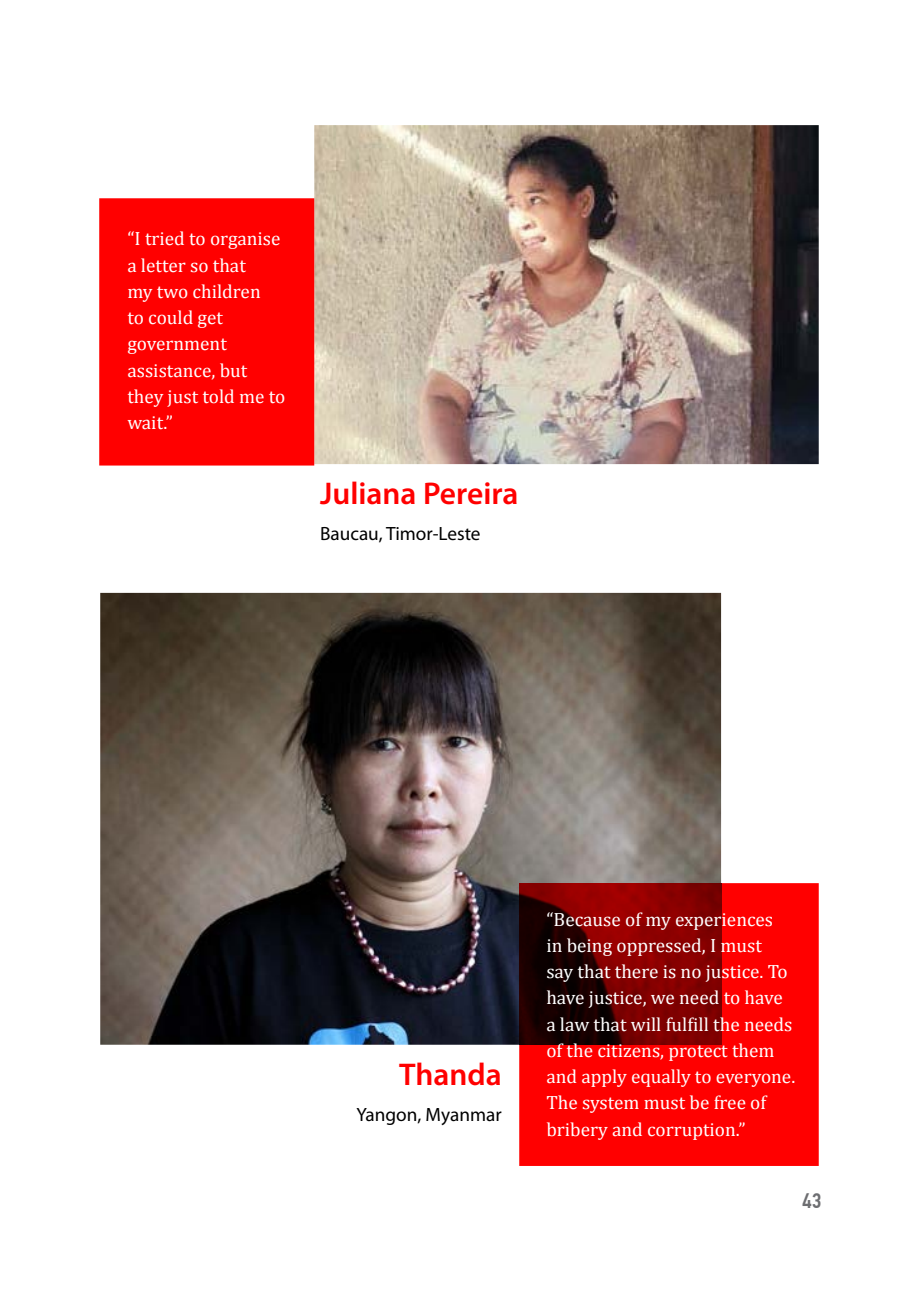
<style>
.page{position:relative;width:918px;height:1290px;background:#fff}
.page>*{position:absolute;margin:0;border:0;box-sizing:border-box;transform-origin:0 0}
.t1{font:600 31.5px "Myriad Pro";color:#f00}
.t2{font:500 21px "PF Din Text Cond Pro";color:#6d6e71}
.t3{font:19.25px/26.2px "Cambria";color:#fff}
.t4{font:19.25px "Myriad Pro";color:#000}
</style>
<div class="page">
<img style="left:100px;top:593px;width:621px;height:452px">
<img style="left:314px;top:125px;width:505px;height:339px">
<div style="left:99px;top:198px;width:215px;height:267px;background:#f00"></div>
<img style="left:314px;top:198px;width:1px;height:266px">
<div style="left:519px;top:883px;width:300px;height:283px;background:#f00"></div>
<img style="left:519px;top:883px;width:202px;height:162px">
<p class="t3" style="left:127px;top:226px;width:159px">“I tried to organise a letter so that<br>my two children<br>to could get government assistance, but they just told me to wait.”</p>
<h1 class="t1" style="left:320px;top:473px;width:200px">Juliana Pereira</h1>
<p class="t4" style="left:320px;top:522px;width:162px">Baucau, Timor-Leste</p>
<h1 class="t1" style="left:399px;top:1054px;width:104px">Thanda</h1>
<p class="t4" style="left:356px;top:1103px;width:147px">Yangon, Myanmar</p>
<p class="t3" style="left:546px;top:906px;width:250px">“Because of my experiences<br>in being oppressed, I must<br>say that there is no justice. To have justice, we need to have a law that will fulfill the needs of the citizens, protect them and apply equally to everyone.<br>The system must be free of bribery and corruption.”</p>
<p class="t2" style="left:802px;top:1188px;width:21px">43</p>
</div>
